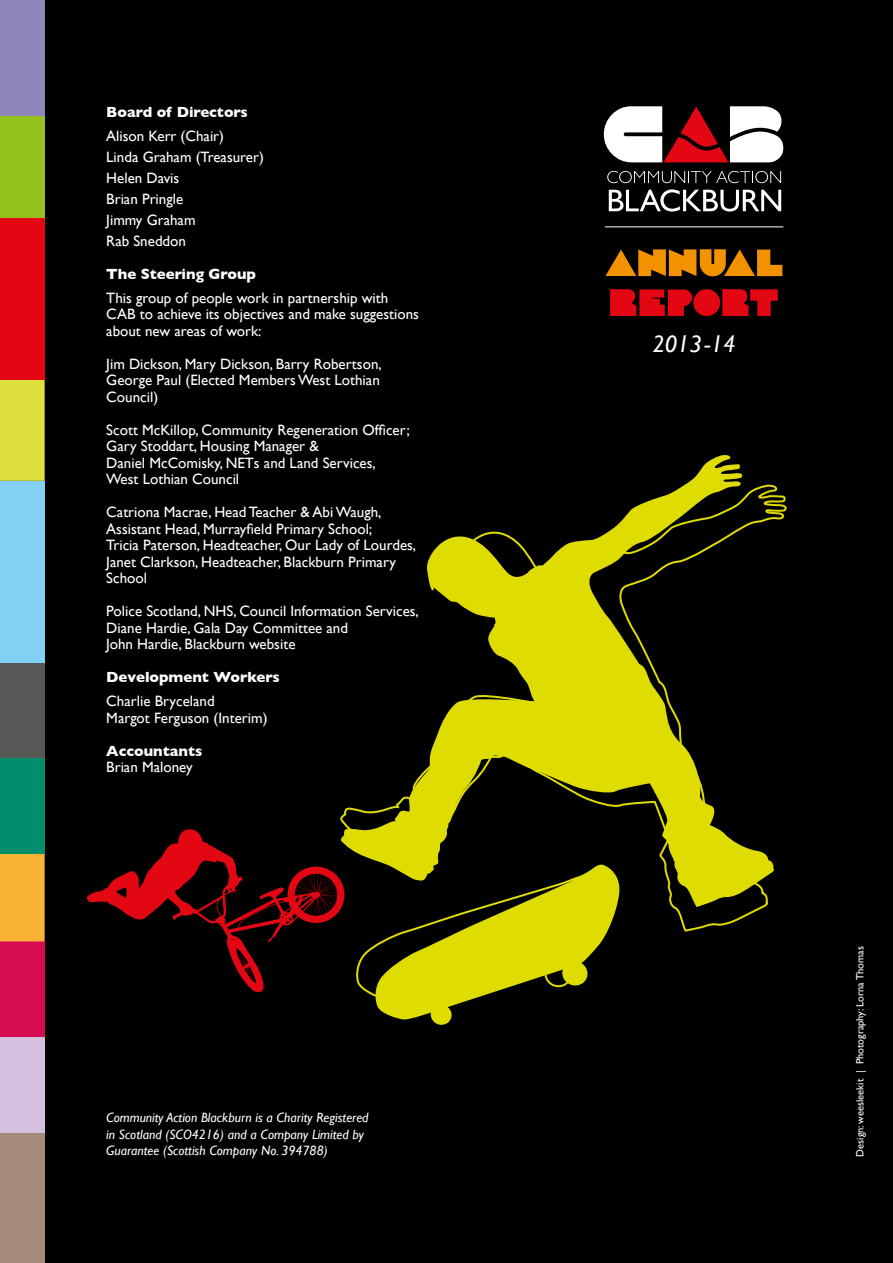
<style>
.page{position:relative;width:893px;height:1263px;background:#000}
.page>*{position:absolute;margin:0;border:0;box-sizing:border-box;transform-origin:0 0}
.t1{font:italic 23.85px "Gill Sans";color:#fff}
.t2{font:15px/16.5px "Gill Sans";color:#fff}
.t3{font:700 15px "Gill Sans";color:#fff}
.t4{font:italic 13.5px/16.5px "Gill Sans";color:#fff}
.t5{font:10.5px "Gill Sans";color:#fff}
</style>
<div class="page">
<svg style="left:605px;top:249px;width:177px;height:27px"></svg>
<svg style="left:610px;top:289px;width:168px;height:27px"></svg>
<div style="left:0;top:941px;width:45px;height:97px;background:#d60b52"></div>
<div style="left:0;top:1038px;width:45px;height:96px;background:#d3c0df"></div>
<div style="left:0;top:1134px;width:45px;height:129px;background:#a48a7a"></div>
<div style="left:0;top:854px;width:45px;height:87px;background:#f9b234"></div>
<div style="left:0;top:758px;width:45px;height:96px;background:#008e6c"></div>
<div style="left:0;top:662px;width:45px;height:96px;background:#575756"></div>
<div style="left:0;top:481px;width:45px;height:181px;background:#83d0f5"></div>
<div style="left:0;top:380px;width:45px;height:101px;background:#dfdf3d"></div>
<div style="left:0;top:218px;width:45px;height:162px;background:#e30613"></div>
<div style="left:0;top:116px;width:45px;height:102px;background:#95c11f"></div>
<div style="left:0;top:0;width:45px;height:116px;background:#9185be"></div>
<svg style="left:86px;top:829px;width:254px;height:164px"></svg>
<svg style="left:356px;top:934px;width:250px;height:91px"></svg>
<svg style="left:687px;top:455px;width:56px;height:28px"></svg>
<svg style="left:340px;top:483px;width:447px;height:451px"></svg>
<svg style="left:609px;top:189px;width:172px;height:22px"></svg>
<svg style="left:607px;top:171px;width:174px;height:12px"></svg>
<svg style="left:604px;top:106px;width:179px;height:56px"></svg>
<hr style="left:605px;top:226px;width:178px;height:1px;background:#fff">
<p class="t3" style="left:106px;top:103px;width:143px">Board of Directors</p>
<p class="t2" style="left:106px;top:125px;width:159px;line-height:21px">Alison Kerr (Chair)<br>Linda Graham (Treasurer)<br>Helen Davis<br>Brian Pringle<br>Jimmy Graham<br>Rab Sneddon</p>
<p class="t3" style="left:106px;top:265px;width:151px">The Steering Group</p>
<p class="t2" style="left:106px;top:289px;width:314px">This group of people work in partnership with<br>CAB to achieve its objectives and make suggestions about new areas of work:</p>
<p class="t2" style="left:106px;top:355px;width:277px">Jim Dickson, Mary Dickson, Barry Robertson,<br>George Paul (Elected Members West Lothian<br>Council)</p>
<p class="t2" style="left:106px;top:421px;width:305px">Scott McKillop, Community Regeneration Officer; Gary Stoddart, Housing Manager &amp;<br>Daniel McComisky, NETs and Land Services, West Lothian Council</p>
<p class="t2" style="left:106px;top:504px;width:311px">Catriona Macrae, Head Teacher &amp; Abi Waugh, Assistant Head, Murrayfield Primary School;<br>Tricia Paterson, Headteacher, Our Lady of Lourdes, Janet Clarkson, Headteacher, Blackburn Primary School</p>
<p class="t2" style="left:106px;top:603px;width:314px">Police Scotland, NHS, Council Information Services,<br>Diane Hardie, Gala Day Committee and<br>John Hardie, Blackburn website</p>
<p class="t3" style="left:106px;top:668px;width:175px">Development Workers</p>
<p class="t2" style="left:106px;top:693px;width:163px">Charlie Bryceland<br>Margot Ferguson (Interim)</p>
<p class="t3" style="left:106px;top:742px;width:98px">Accountants</p>
<p class="t2" style="left:106px;top:759px;width:88px">Brian Maloney</p>
<p class="t4" style="left:106px;top:1109px;width:264px">Community Action Blackburn is a Charity Registered in Scotland (SCO4216) and a Company Limited by<br>Guarantee (Scottish Company No. 394788)</p>
<h1 class="t1" style="left:652px;top:331px;width:85px">2013-14</h1>
<p class="t5" style="left:854px;top:1157px;width:212px;rotate:-90deg">Design: weesleekit | Photography: Lorna Thomas</p>
</div>
